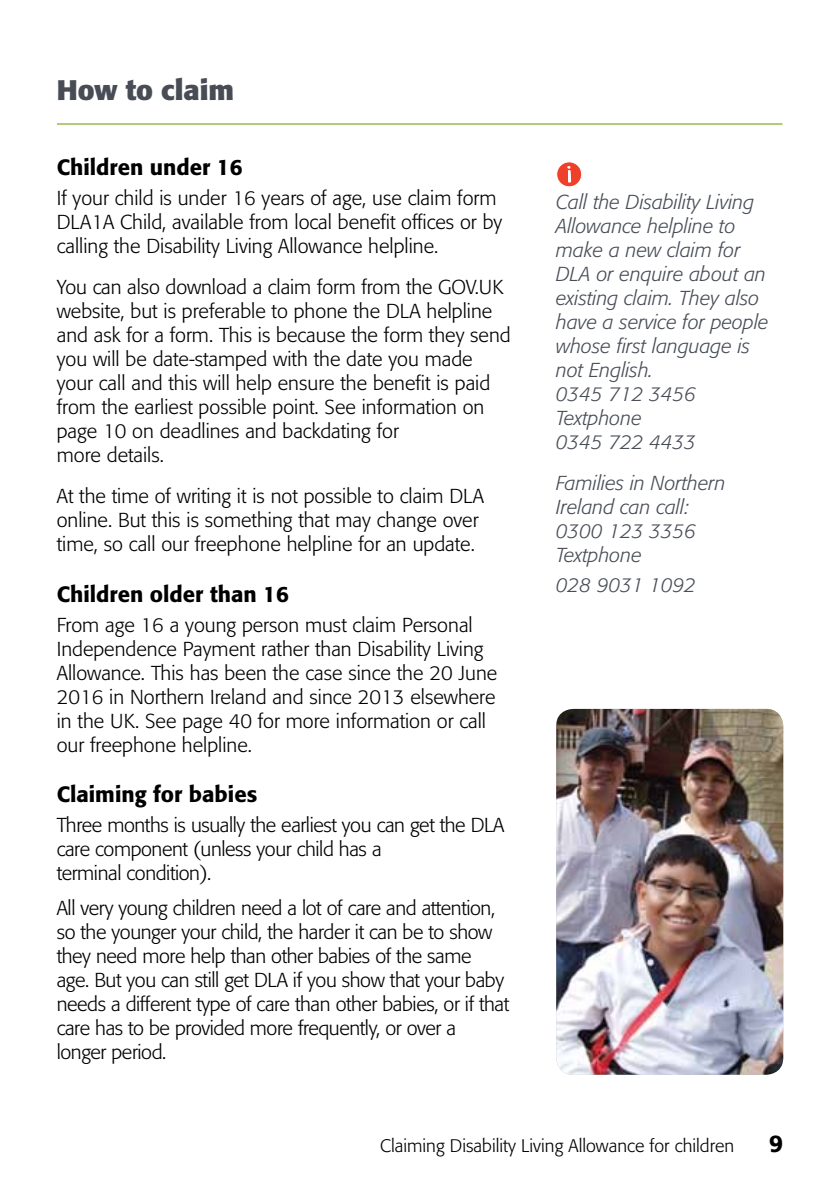
<style>
.page{position:relative;width:840px;height:1191px;background:#fff}
.page>*{position:absolute;margin:0;border:0;box-sizing:border-box;transform-origin:0 0}
.t1{font:700 28px "Formata BQ";color:#474c55}
.t2{font:500 24px "Formata BQ";color:#000}
.t3{font:500 22px "Formata BQ";color:#000}
.t4{font:300 20px/24px "Formata BQ";color:#000}
.t5{font:300 20px/24px "Formata BQ";letter-spacing:-.02em;color:#000}
.t6{font:italic 300 20px/24px "Formata BQ";color:#474c55}
.t7{font:300 18px "Formata BQ";color:#000}
</style>
<div class="page">
<svg style="left:58px;top:123px;width:723px;height:2px"></svg>
<img style="left:556px;top:709px;width:226px;height:365px">
<svg style="left:556px;top:162px;width:26px;height:25px"></svg>
<h1 class="t1" style="left:57px;top:73px;width:179px">How to claim</h1>
<p class="t3" style="left:57px;top:154px;width:187px">Children under 16</p>
<p class="t4" style="left:57px;top:186px;width:447px">If your child is under 16 years of age, use claim form<br>DLA1A Child, available from local benefit offices or by calling the Disability Living Allowance helpline.</p>
<p class="t4" style="left:57px;top:275px;width:455px">You can also download a claim form from the GOV.UK website, but is preferable to phone the DLA helpline and ask for a form. This is because the form they send you will be date-stamped with the date you made your call and this will help ensure the benefit is paid from the earliest possible point. See information on page 10 on deadlines and backdating for<br>more details.</p>
<p class="t4" style="left:57px;top:484px;width:428px">At the time of writing it is not possible to claim DLA online. But this is something that may change over time, so call our freephone helpline for an update.</p>
<p class="t3" style="left:57px;top:580px;width:233px">Children older than 16</p>
<p class="t4" style="left:57px;top:612px;width:442px">From age 16 a young person must claim Personal Independence Payment rather than Disability Living Allowance. This has been the case since the 20 June 2016 in Northern Ireland and since 2013 elsewhere in the UK. See page 40 for more information or call our freephone helpline.</p>
<p class="t3" style="left:57px;top:781px;width:202px">Claiming for babies</p>
<p class="t5" style="left:57px;top:813px;width:449px">Three months is usually the earliest you can get the DLA care component (unless your child has a<br>terminal condition).</p>
<p class="t5" style="left:57px;top:896px;width:453px">All very young children need a lot of care and attention, so the younger your child, the harder it can be to show they need more help than other babies of the same<br>age. But you can still get DLA if you show that your baby needs a different type of care than other babies, or if that care has to be provided more frequently, or over a longer period.</p>
<p class="t6" style="left:556px;top:190px;width:214px">Call the Disability Living<br>Allowance helpline to make a new claim for<br>DLA or enquire about an existing claim. They also have a service for people whose first language is not English.<br>0345 712 3456<br>Textphone<br>0345 722 4433</p>
<p class="t6" style="left:556px;top:471px;width:171px">Families in Northern<br>Ireland can call:<br>0300 123 3356<br>Textphone</p>
<p class="t6" style="left:556px;top:573px;width:141px">028 9031 1092</p>
<p class="t7" style="left:380px;top:1135px;width:355px">Claiming Disability Living Allowance for children</p>
<p class="t2" style="left:768px;top:1129px;width:15px">9</p>
</div>
